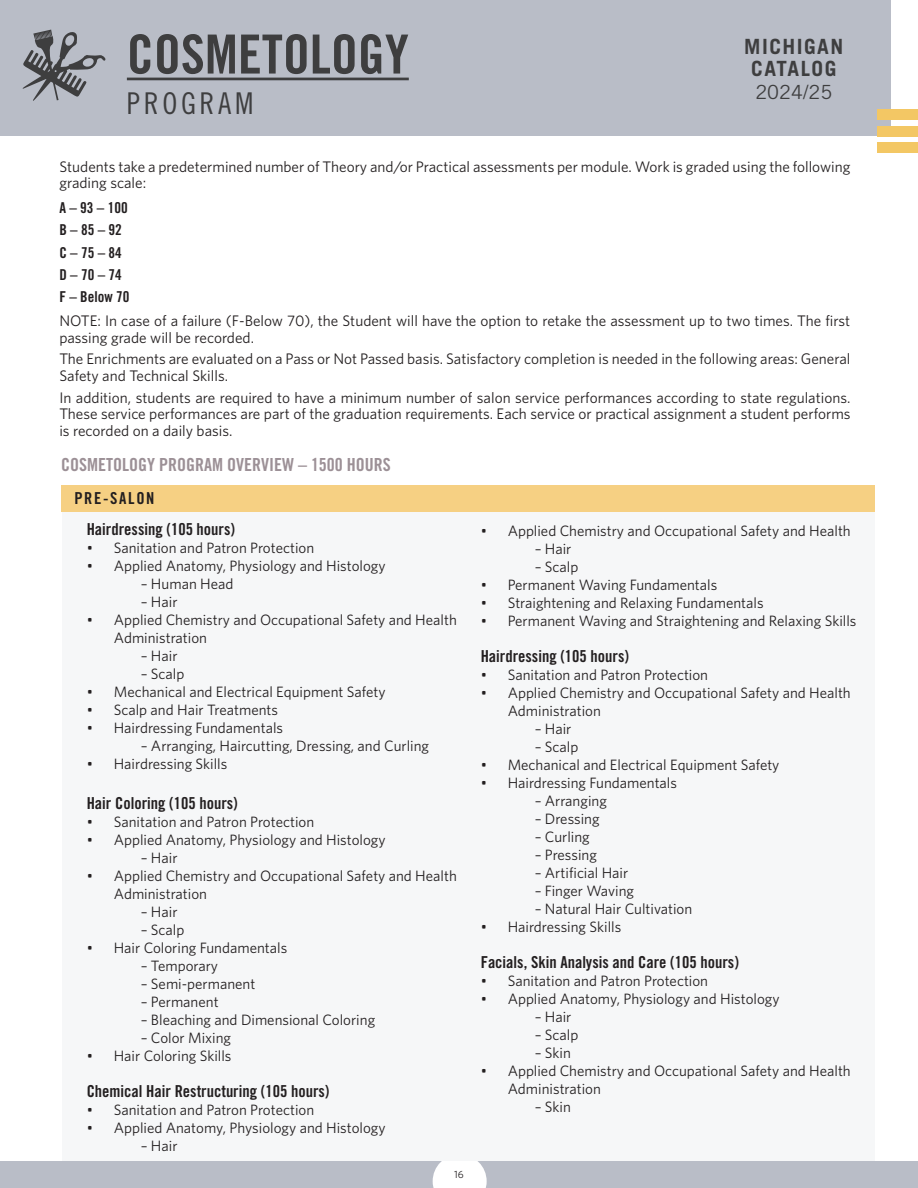
<style>
.page{position:relative;width:918px;height:1188px;background:#fff}
.page>*{position:absolute;margin:0;border:0;box-sizing:border-box;transform-origin:0 0}
.page_headline{font:54px "Trade Gothic LT Std Bd Cn 20";color:#3e3e3f}
.page_headline-2{font:30px "Trade Gothic LT Std Cn 18";letter-spacing:.12em;color:#3e3e3f}
.t1{font:700 21px/22.5px "Trade Gothic LT Std";letter-spacing:.07em;color:#3e3e3f;text-align:center}
.t2{font:19.5px "Trade Gothic LT Std";color:#3e3e3f}
.subheads{font:18px "Trade Gothic LT Std Bd Cn 20";color:#9c9096}
.body_copy{font:16.5px "Trade Gothic LT Std Bd Cn 20";color:#231f20}
.body_copy-2{font:16.5px "Trade Gothic LT Std Bd Cn 20";letter-spacing:.1em;color:#231f20}
.body_copy-3{font:15.3px/16.5px "Whitney";color:#231f20}
.body_copy-4{font:15px/18px "Whitney";color:#231f20}
.subheads-2{font:15px "Trade Gothic LT Std Bd Cn 20";color:#231f20}
.t3{font:10.5px "Whitney";color:#231f20}
</style>
<div class="page">
<div style="left:0;top:1161px;width:918px;height:27px;background:#b9bdc7"></div>
<svg style="left:433px;top:1161px;width:54px;height:27px"></svg>
<div style="left:0;top:0;width:891px;height:136px;background:#b9bdc7"></div>
<div style="left:878px;top:126px;width:40px;height:10px;background:#f3c764"></div>
<div style="left:878px;top:109px;width:40px;height:11px;background:#f3c764"></div>
<div style="left:878px;top:143px;width:40px;height:10px;background:#f3c764"></div>
<svg style="left:23px;top:30px;width:83px;height:71px"></svg>
<hr style="left:127px;top:78px;width:282px;height:2px;background:#3e3e3f">
<div style="left:62px;top:505px;width:813px;height:656px;background:#f6f7f8"></div>
<div style="left:62px;top:485px;width:813px;height:27px;background:#f6d083"></div>
<p class="page_headline" style="left:127px;top:21px;width:283px">COSMETOLOGY</p>
<p class="page_headline-2" style="left:127px;top:85px;width:128px">PROGRAM</p>
<h3 class="t1" style="left:744px;top:35px;width:100px">MICHIGAN<br>CATALOG</h3>
<h3 class="t2" style="left:755px;top:80px;width:78px">2024/25</h3>
<p class="body_copy-3" style="left:59px;top:158px;width:793px">Students take a predetermined number of Theory and/or Practical assessments per module. Work is graded using the following grading scale:</p>
<p class="subheads-2" style="left:59px;top:199px;width:70px">A – 93 – 100</p>
<p class="subheads-2" style="left:59px;top:221px;width:64px">B – 85 – 92</p>
<p class="subheads-2" style="left:59px;top:243px;width:64px">C – 75 – 84</p>
<p class="subheads-2" style="left:59px;top:266px;width:64px">D – 70 – 74</p>
<p class="subheads-2" style="left:59px;top:288px;width:71px">F – Below 70</p>
<p class="body_copy-3" style="left:59px;top:312px;width:792px">NOTE: In case of a failure (F-Below 70), the Student will have the option to retake the assessment up to two times. The first passing grade will be recorded.</p>
<p class="body_copy-3" style="left:59px;top:350px;width:793px">The Enrichments are evaluated on a Pass or Not Passed basis. Satisfactory completion is needed in the following areas: General<br>Safety and Technical Skills.</p>
<p class="body_copy-3" style="left:59px;top:389px;width:793px;text-align:justify">In addition, students are required to have a minimum number of salon service performances according to state regulations.<br>These service performances are part of the graduation requirements. Each service or practical assignment a student performs is recorded on a daily basis.</p>
<p class="subheads" style="left:61px;top:454px;width:331px">COSMETOLOGY PROGRAM OVERVIEW – 1500 HOURS</p>
<p class="body_copy-2" style="left:74px;top:488px;width:82px">PRE-SALON</p>
<p class="body_copy" style="left:87px;top:520px;width:150px">Hairdressing (105 hours)</p>
<p class="body_copy-4" style="left:87px;top:539px;width:229px">• Sanitation and Patron Protection</p>
<p class="body_copy-4" style="left:87px;top:557px;width:300px">• Applied Anatomy, Physiology and Histology</p>
<p class="body_copy-4" style="left:141px;top:575px;width:94px">– Human Head</p>
<p class="body_copy-4" style="left:141px;top:593px;width:38px">– Hair</p>
<p class="body_copy-4" style="left:114px;top:611px;width:345px;text-indent:-27px">• Applied Chemistry and Occupational Safety and Health<br>Administration</p>
<p class="body_copy-4" style="left:141px;top:647px;width:38px">– Hair</p>
<p class="body_copy-4" style="left:141px;top:665px;width:45px">– Scalp</p>
<p class="body_copy-4" style="left:87px;top:683px;width:300px">• Mechanical and Electrical Equipment Safety</p>
<p class="body_copy-4" style="left:87px;top:701px;width:193px">• Scalp and Hair Treatments</p>
<p class="body_copy-4" style="left:87px;top:719px;width:198px">• Hairdressing Fundamentals</p>
<p class="body_copy-4" style="left:141px;top:737px;width:290px">– Arranging, Haircutting, Dressing, and Curling</p>
<p class="body_copy-4" style="left:87px;top:755px;width:142px">• Hairdressing Skills</p>
<p class="body_copy" style="left:87px;top:793px;width:153px">Hair Coloring (105 hours)</p>
<p class="body_copy-4" style="left:87px;top:812px;width:229px">• Sanitation and Patron Protection</p>
<p class="body_copy-4" style="left:87px;top:830px;width:300px">• Applied Anatomy, Physiology and Histology</p>
<p class="body_copy-4" style="left:141px;top:848px;width:38px">– Hair</p>
<p class="body_copy-4" style="left:114px;top:866px;width:345px;text-indent:-27px">• Applied Chemistry and Occupational Safety and Health<br>Administration</p>
<p class="body_copy-4" style="left:141px;top:902px;width:38px">– Hair</p>
<p class="body_copy-4" style="left:141px;top:920px;width:45px">– Scalp</p>
<p class="body_copy-4" style="left:87px;top:938px;width:202px">• Hair Coloring Fundamentals</p>
<p class="body_copy-4" style="left:141px;top:956px;width:79px">– Temporary</p>
<p class="body_copy-4" style="left:141px;top:974px;width:116px">– Semi-permanent</p>
<p class="body_copy-4" style="left:141px;top:992px;width:79px">– Permanent</p>
<p class="body_copy-4" style="left:141px;top:1010px;width:236px">– Bleaching and Dimensional Coloring</p>
<p class="body_copy-4" style="left:141px;top:1028px;width:92px">– Color Mixing</p>
<p class="body_copy-4" style="left:87px;top:1046px;width:146px">• Hair Coloring Skills</p>
<p class="body_copy" style="left:87px;top:1081px;width:244px">Chemical Hair Restructuring (105 hours)</p>
<p class="body_copy-4" style="left:87px;top:1100px;width:229px">• Sanitation and Patron Protection</p>
<p class="body_copy-4" style="left:87px;top:1118px;width:300px">• Applied Anatomy, Physiology and Histology</p>
<p class="body_copy-4" style="left:141px;top:1136px;width:38px">– Hair</p>
<p class="t3" style="left:454px;top:1167px;width:11px">16</p>
<p class="body_copy-4" style="left:481px;top:521px;width:372px">• Applied Chemistry and Occupational Safety and Health</p>
<p class="body_copy-4" style="left:535px;top:539px;width:38px">– Hair</p>
<p class="body_copy-4" style="left:535px;top:557px;width:45px">– Scalp</p>
<p class="body_copy-4" style="left:481px;top:575px;width:238px">• Permanent Waving Fundamentals</p>
<p class="body_copy-4" style="left:481px;top:593px;width:284px">• Straightening and Relaxing Fundamentals</p>
<p class="body_copy-4" style="left:481px;top:611px;width:377px">• Permanent Waving and Straightening and Relaxing Skills</p>
<p class="body_copy" style="left:481px;top:646px;width:150px">Hairdressing (105 hours)</p>
<p class="body_copy-4" style="left:481px;top:665px;width:229px">• Sanitation and Patron Protection</p>
<p class="body_copy-4" style="left:508px;top:683px;width:345px;text-indent:-27px">• Applied Chemistry and Occupational Safety and Health<br>Administration</p>
<p class="body_copy-4" style="left:535px;top:719px;width:38px">– Hair</p>
<p class="body_copy-4" style="left:535px;top:737px;width:45px">– Scalp</p>
<p class="body_copy-4" style="left:481px;top:755px;width:300px">• Mechanical and Electrical Equipment Safety</p>
<p class="body_copy-4" style="left:481px;top:773px;width:198px">• Hairdressing Fundamentals</p>
<p class="body_copy-4" style="left:535px;top:791px;width:74px">– Arranging</p>
<p class="body_copy-4" style="left:535px;top:809px;width:66px">– Dressing</p>
<p class="body_copy-4" style="left:535px;top:827px;width:57px">– Curling</p>
<p class="body_copy-4" style="left:535px;top:845px;width:64px">– Pressing</p>
<p class="body_copy-4" style="left:535px;top:863px;width:95px">– Artificial Hair</p>
<p class="body_copy-4" style="left:535px;top:881px;width:101px">– Finger Waving</p>
<p class="body_copy-4" style="left:535px;top:899px;width:159px">– Natural Hair Cultivation</p>
<p class="body_copy-4" style="left:481px;top:917px;width:142px">• Hairdressing Skills</p>
<p class="body_copy" style="left:481px;top:952px;width:260px">Facials, Skin Analysis and Care (105 hours)</p>
<p class="body_copy-4" style="left:481px;top:971px;width:229px">• Sanitation and Patron Protection</p>
<p class="body_copy-4" style="left:481px;top:989px;width:300px">• Applied Anatomy, Physiology and Histology</p>
<p class="body_copy-4" style="left:535px;top:1007px;width:38px">– Hair</p>
<p class="body_copy-4" style="left:535px;top:1025px;width:45px">– Scalp</p>
<p class="body_copy-4" style="left:535px;top:1043px;width:38px">– Skin</p>
<p class="body_copy-4" style="left:508px;top:1061px;width:345px;text-indent:-27px">• Applied Chemistry and Occupational Safety and Health<br>Administration</p>
<p class="body_copy-4" style="left:535px;top:1097px;width:38px">– Skin</p>
</div>
